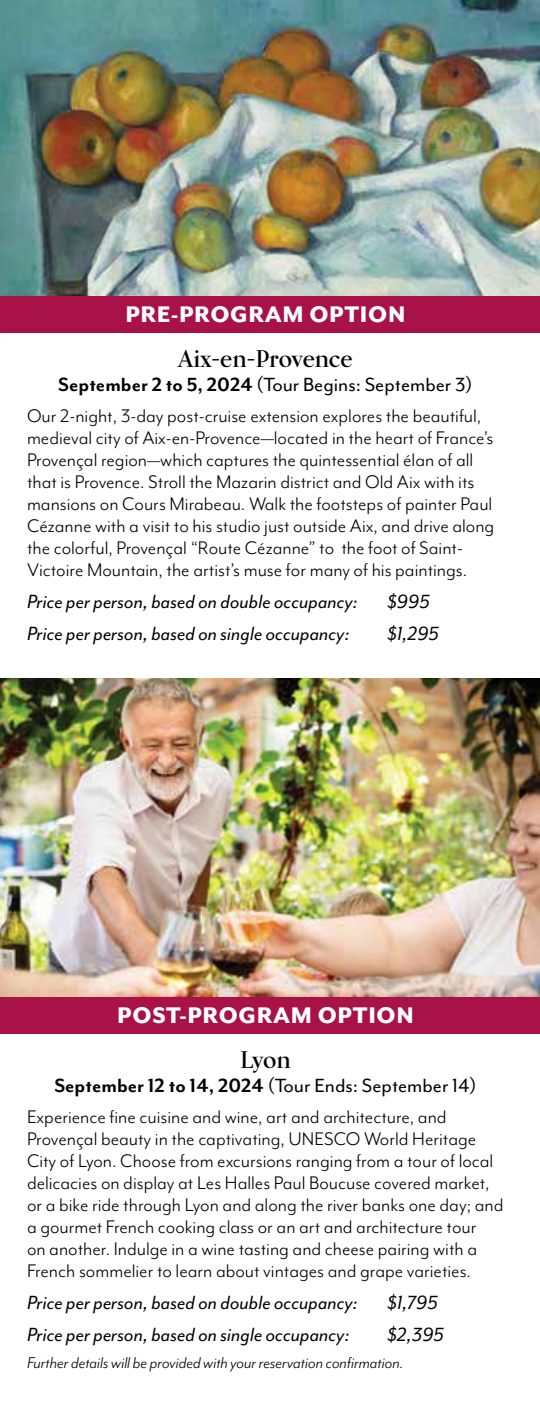
<style>
.page{position:relative;width:540px;height:1404px;background:#fff}
.page>*{position:absolute;margin:0;border:0;box-sizing:border-box;transform-origin:0 0}
.t1{font:800 26px "Mr Eaves Mod OT";letter-spacing:.025em;color:#fff}
.t2{font:700 24px "Kumlien Pro";letter-spacing:-.015em;color:#000}
.t3{font:italic 22px "Mr Eaves Mod OT";color:#000}
.t4{font:22px "Mr Eaves Mod OT";color:#000}
.t5{font:21px/22px "Mr Eaves Mod OT";color:#000}
.t6{font:italic 18px "Mr Eaves Mod OT";color:#000}
.s1{font-weight:700}
</style>
<div class="page">
<img style="left:0;top:679px;width:540px;height:318px">
<img style="left:0;top:0;width:540px;height:295px">
<div style="left:0;top:997px;width:540px;height:36px;background:#a81246"></div>
<div style="left:0;top:296px;width:540px;height:36px;background:#a81246"></div>
<p class="t1" style="left:126px;top:299px;width:281px">PRE‑PROGRAM OPTION</p>
<p class="t2" style="left:178px;top:344px;width:176px">Aix-en-Provence</p>
<p class="t4" style="left:58px;top:372px;width:416px"><span class="s1">September 2 to 5, 2024</span> (Tour Begins: September 3)</p>
<p class="t5" style="left:27px;top:404px;width:469px">Our 2-night, 3-day post-cruise extension explores the beautiful, medieval city of Aix-en-Provence—located in the heart of France’s Provençal region—which captures the quintessential élan of all that is Provence. Stroll the Mazarin district and Old Aix with its mansions on Cours Mirabeau. Walk the footsteps of painter Paul Cézanne with a visit to his studio just outside Aix, and drive along the colorful, Provençal “Route Cézanne” to the foot of Saint-Victoire Mountain, the artist’s muse for many of his paintings.</p>
<p class="t3" style="left:27px;top:589px;width:333px">Price per person, based on double occupancy:</p>
<p class="t3" style="left:387px;top:589px;width:44px">$995</p>
<p class="t3" style="left:27px;top:621px;width:324px">Price per person, based on single occupancy:</p>
<p class="t3" style="left:387px;top:621px;width:53px">$1,295</p>
<p class="t1" style="left:117px;top:1000px;width:298px">POST‑PROGRAM OPTION</p>
<p class="t2" style="left:240px;top:1045px;width:52px">Lyon</p>
<p class="t4" style="left:54px;top:1073px;width:424px"><span class="s1">September 12 to 14, 2024</span> (Tour Ends: September 14)</p>
<p class="t5" style="left:27px;top:1105px;width:478px">Experience fine cuisine and wine, art and architecture, and Provençal beauty in the captivating, UNESCO World Heritage City of Lyon. Choose from excursions ranging from a tour of local delicacies on display at Les Halles Paul Boucuse covered market, or a bike ride through Lyon and along the river banks one day; and a gourmet French cooking class or an art and architecture tour<br>on another. Indulge in a wine tasting and cheese pairing with a French sommelier to learn about vintages and grape varieties.</p>
<p class="t3" style="left:27px;top:1290px;width:333px">Price per person, based on double occupancy:</p>
<p class="t3" style="left:387px;top:1290px;width:52px">$1,795</p>
<p class="t3" style="left:27px;top:1322px;width:324px">Price per person, based on single occupancy:</p>
<p class="t3" style="left:387px;top:1322px;width:58px">$2,395</p>
<p class="t6" style="left:27px;top:1353px;width:378px">Further details will be provided with your reservation confirmation.</p>
</div>
